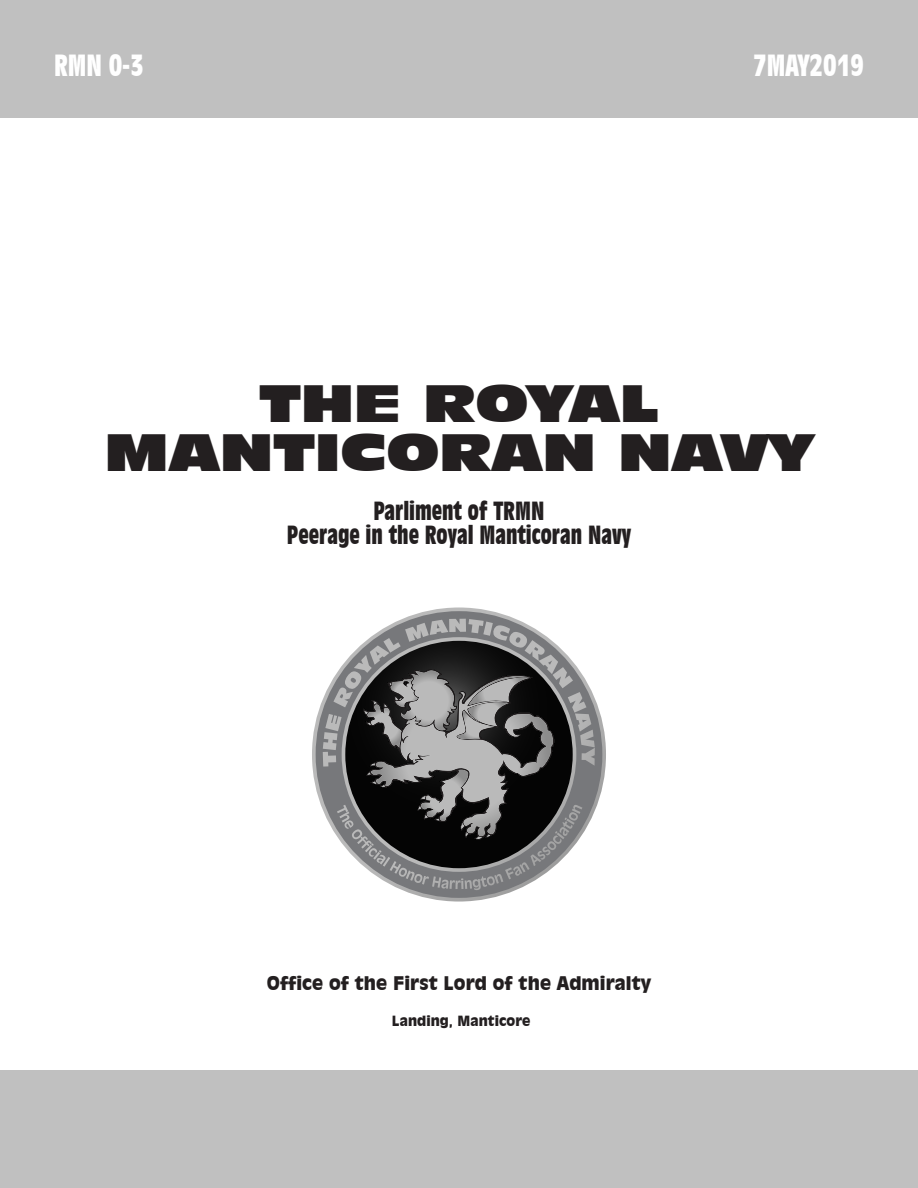
<style>
.page{position:relative;width:918px;height:1188px;background:#fff}
.page>*{position:absolute;margin:0;border:0;box-sizing:border-box;transform-origin:0 0}
.t1{font:49.05px "Incised 901 BT Nord";color:#231f20}
.t2{font:700 condensed 28.65px "Incised 901 BT";color:#fff}
.t3{font:700 condensed 24.45px "Incised 901 BT";color:#231f20}
.t4{font:900 18.45px "Incised 901 BT";color:#231f20}
.t5{font:900 13.8px "Incised 901 BT";color:#231f20}
</style>
<div class="page">
<div style="left:0;top:1070px;width:918px;height:118px;background:#c0c0c0"></div>
<div style="left:0;top:0;width:918px;height:118px;background:#c0c0c0"></div>
<svg style="left:312px;top:607px;width:294px;height:295px"></svg>
<svg style="left:323px;top:619px;width:272px;height:271px"></svg>
<p class="t2" style="left:54px;top:48px;width:91px">RMN 0-3</p>
<p class="t2" style="left:753px;top:48px;width:112px">7MAY2019</p>
<p class="t1" style="left:259px;top:373px;width:401px">THE ROYAL</p>
<p class="t1" style="left:105px;top:422px;width:710px">MANTICORAN NAVY</p>
<p class="t3" style="left:374px;top:496px;width:172px">Parliment of TRMN</p>
<p class="t3" style="left:287px;top:521px;width:346px">Peerage in the Royal Manticoran Navy</p>
<p class="t4" style="left:267px;top:972px;width:386px">Office of the First Lord of the Admiralty</p>
<p class="t5" style="left:392px;top:1013px;width:140px">Landing, Manticore</p>
</div>
